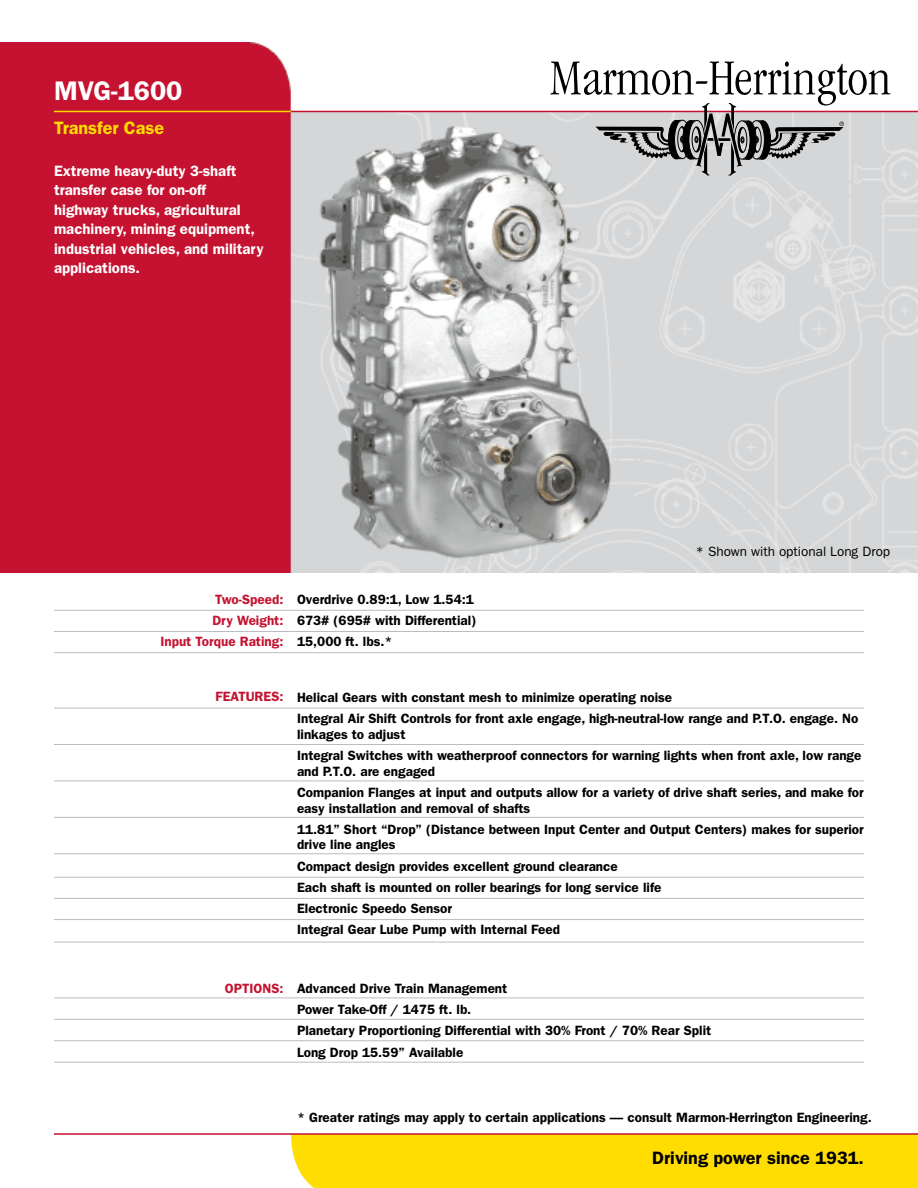
<style>
.page{position:relative;width:918px;height:1188px;background:#fff}
.page>*{position:absolute;margin:0;border:0;box-sizing:border-box;transform-origin:0 0}
.t1{font:600 27px "Franklin Gothic LT";color:#fff}
.t2{font:600 18px "Franklin Gothic LT";color:#000}
.t3{font:600 18px "Franklin Gothic LT";color:#fd0}
.t4{font:600 15px/19.5px "Franklin Gothic LT";color:#fff}
.t5{font:600 13.5px/21.1px "Franklin Gothic LT";color:#000}
.t6{font:600 13.5px/21.1px "Franklin Gothic LT";color:#c41230;text-align:right}
.t7{font:13.5px "Franklin Gothic LT";color:#000}
</style>
<div class="page">
<img style="left:0;top:43px;width:918px;height:529px">
<hr style="left:54px;top:610px;width:810px;height:1px;background:#babcbe">
<hr style="left:54px;top:631px;width:810px;height:1px;background:#babcbe">
<hr style="left:54px;top:652px;width:810px;height:1px;background:#babcbe">
<hr style="left:54px;top:708px;width:810px;height:1px;background:#babcbe">
<hr style="left:54px;top:744px;width:810px;height:1px;background:#babcbe">
<hr style="left:54px;top:998px;width:810px;height:1px;background:#babcbe">
<hr style="left:54px;top:1019px;width:810px;height:1px;background:#babcbe">
<hr style="left:54px;top:1040px;width:810px;height:1px;background:#babcbe">
<hr style="left:54px;top:877px;width:810px;height:1px;background:#babcbe">
<hr style="left:54px;top:898px;width:810px;height:1px;background:#babcbe">
<hr style="left:54px;top:919px;width:810px;height:1px;background:#babcbe">
<hr style="left:54px;top:781px;width:810px;height:1px;background:#babcbe">
<hr style="left:54px;top:817px;width:810px;height:1px;background:#babcbe">
<hr style="left:54px;top:853px;width:810px;height:1px;background:#babcbe">
<hr style="left:54px;top:1062px;width:810px;height:1px;background:#babcbe">
<hr style="left:54px;top:942px;width:810px;height:1px;background:#babcbe">
<div style="left:291px;top:1135px;width:627px;height:53px;background:#fd0"></div>
<hr style="left:54px;top:111px;width:237px;height:1px;background:#fd0">
<hr style="left:54px;top:1133px;width:864px;height:2px;background:#c41230">
<hr style="left:291px;top:111px;width:627px;height:1px;background:#c41230">
<svg style="left:550px;top:62px;width:340px;height:114px"></svg>
<h1 class="t1" style="left:54px;top:74px;width:130px">MVG-1600</h1>
<h2 class="t3" style="left:54px;top:117px;width:112px">Transfer Case</h2>
<p class="t4" style="left:54px;top:161px;width:211px">Extreme heavy-duty 3-shaft transfer case for on-off highway trucks, agricultural machinery, mining equipment, industrial vehicles, and military applications.</p>
<p class="t6" style="left:160px;top:589px;width:125px">Two-Speed:<br>Dry Weight:<br>Input Torque Rating:</p>
<p class="t5" style="left:297px;top:589px;width:181px">Overdrive 0.89:1, Low 1.54:1<br>673# (695# with Differential)<br>15,000 ft. lbs.*</p>
<p class="t7" style="left:696px;top:544px;width:196px">* Shown with optional Long Drop</p>
<p class="t6" style="left:216px;top:686px;width:69px">FEATURES:</p>
<p class="t5" style="left:297px;top:687px;width:563px">Helical Gears with constant mesh to minimize operating noise<br>Integral Air Shift Controls for front axle engage, high-neutral-low range and P.T.O. engage. No</p>
<p class="t5" style="left:297px;top:724px;width:566px">linkages to adjust<br>Integral Switches with weatherproof connectors for warning lights when front axle, low range</p>
<p class="t5" style="left:297px;top:760px;width:568px">and P.T.O. are engaged<br>Companion Flanges at input and outputs allow for a variety of drive shaft series, and make for</p>
<p class="t5" style="left:297px;top:797px;width:568px">easy installation and removal of shafts<br>11.81” Short “Drop” (Distance between Input Center and Output Centers) makes for superior</p>
<p class="t5" style="left:297px;top:834px;width:366px">drive line angles<br>Compact design provides excellent ground clearance<br>Each shaft is mounted on roller bearings for long service life Electronic Speedo Sensor<br>Integral Gear Lube Pump with Internal Feed</p>
<p class="t6" style="left:225px;top:978px;width:60px">OPTIONS:</p>
<p class="t5" style="left:297px;top:978px;width:416px">Advanced Drive Train Management<br>Power Take-Off / 1475 ft. lb.<br>Planetary Proportioning Differential with 30% Front / 70% Rear Split Long Drop 15.59” Available</p>
<p class="t5" style="left:297px;top:1106px;width:576px">* Greater ratings may apply to certain applications — consult Marmon-Herrington Engineering.</p>
<h2 class="t2" style="left:652px;top:1147px;width:213px">Driving power since 1931.</h2>
</div>
